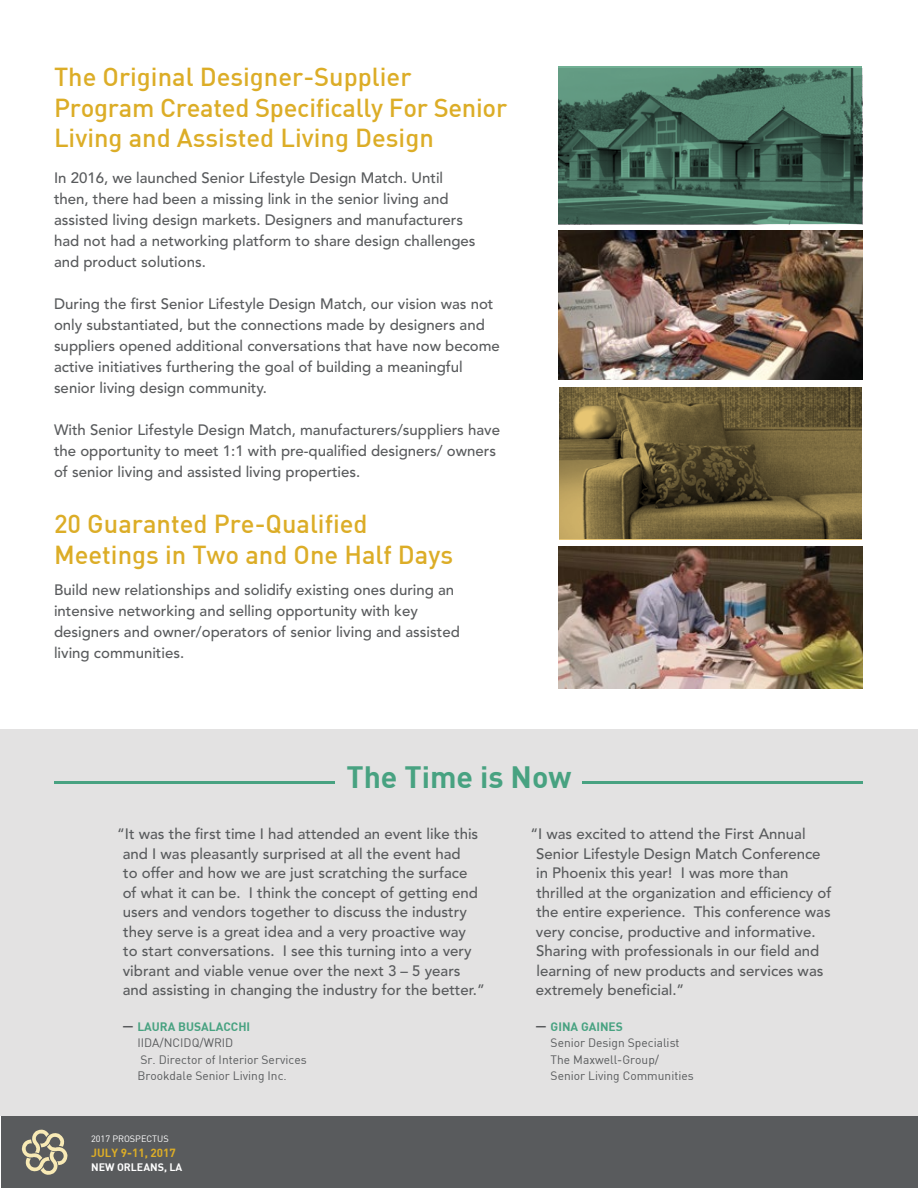
<style>
.page{position:relative;width:918px;height:1188px;background:#fff}
.page>*{position:absolute;margin:0;border:0;box-sizing:border-box;transform-origin:0 0}
.t1{font:700 30.3px "DIN";color:#48a281}
.t2{font:500 25.5px/30.6px "DIN";color:#dcad27}
.t3{font:500 15px/19.5px "Avenir LT Std";color:#595b5d}
.t4{font:12px/16.5px "DIN";color:#595b5d}
.t5{font:700 11.55px "DIN";color:#dcad27}
.t6{font:700 10.65px "DIN";color:#fff}
.t7{font:9.15px "DIN";color:#fff}
.s1{font-family:"Raleway";font-weight:700}
.s2{font-weight:700;color:#48a281}
</style>
<div class="page">
<div style="left:2px;top:1115px;width:916px;height:73px;background:#595b5d"></div>
<svg style="left:22px;top:1129px;width:46px;height:46px"></svg>
<div style="left:0;top:729px;width:918px;height:386px;background:#e3e2e2"></div>
<img style="left:559px;top:387px;width:303px;height:152px">
<img style="left:559px;top:68px;width:303px;height:156px">
<img style="left:559px;top:231px;width:303px;height:149px">
<img style="left:559px;top:547px;width:303px;height:141px">
<hr style="left:54px;top:782px;width:280px;height:2px;background:#48a281">
<hr style="left:582px;top:782px;width:281px;height:2px;background:#48a281">
<h2 class="t2" style="left:54px;top:61px;width:455px">The Original Designer-Supplier<br>Program Created Specifically For Senior<br>Living and Assisted Living Design</h2>
<p class="t3" style="left:54px;top:168px;width:423px;line-height:21px">In 2016, we launched Senior Lifestyle Design Match. Until then, there had been a missing link in the senior living and assisted living design markets. Designers and manufacturers had not had a networking platform to share design challenges and product solutions.</p>
<p class="t3" style="left:54px;top:294px;width:447px;line-height:21px">During the first Senior Lifestyle Design Match, our vision was not only substantiated, but the connections made by designers and suppliers opened additional conversations that have now become active initiatives furthering the goal of building a meaningful senior living design community.</p>
<p class="t3" style="left:54px;top:420px;width:448px;line-height:21px">With Senior Lifestyle Design Match, manufacturers/suppliers have the opportunity to meet 1:1 with pre-qualified designers/ owners of senior living and assisted living properties.</p>
<h2 class="t2" style="left:54px;top:508px;width:401px">20 Guaranted Pre-Qualified<br>Meetings in Two and One Half Days</h2>
<p class="t3" style="left:54px;top:580px;width:407px;line-height:21px">Build new relationships and solidify existing ones during an intensive networking and selling opportunity with key designers and owner/operators of senior living and assisted living communities.</p>
<h1 class="t1" style="left:347px;top:758px;width:226px">The Time is Now</h1>
<p class="t3" style="left:123px;top:825px;width:364px;text-indent:-6px">“It was the first time I had attended an event like this and I was pleasantly surprised at all the event had<br>to offer and how we are just scratching the surface<br>of what it can be. I think the concept of getting end users and vendors together to discuss the industry they serve is a great idea and a very proactive way<br>to start conversations. I see this turning into a very vibrant and viable venue over the next 3 – 5 years and assisting in changing the industry for the better.”</p>
<p class="t3" style="left:536px;top:825px;width:297px;text-indent:-6px">“I was excited to attend the First Annual Senior Lifestyle Design Match Conference in Phoenix this year! I was more than thrilled at the organization and efficiency of the entire experience. This conference was very concise, productive and informative.<br>Sharing with professionals in our field and learning of new products and services was extremely beneficial.”</p>
<p class="t4" style="left:137px;top:1018px;width:171px;text-indent:-15px"><span class="s1">—</span> <span class="s2">LAURA BUSALACCHI<br></span>IIDA/NCIDQ/WRID<br>Sr. Director of Interior Services<br>Brookdale Senior Living Inc.</p>
<p class="t4" style="left:551px;top:1018px;width:145px;text-indent:-15px"><span class="s1">—</span> <span class="s2">GINA GAINES<br></span>Senior Design Specialist<br>The Maxwell-Group/<br>Senior Living Communities</p>
<p class="t7" style="left:91px;top:1133px;width:79px">2017 PROSPECTUS</p>
<p class="t5" style="left:91px;top:1146px;width:86px">JULY 9-11, 2017</p>
<p class="t6" style="left:91px;top:1160px;width:93px">NEW ORLEANS, LA</p>
</div>
